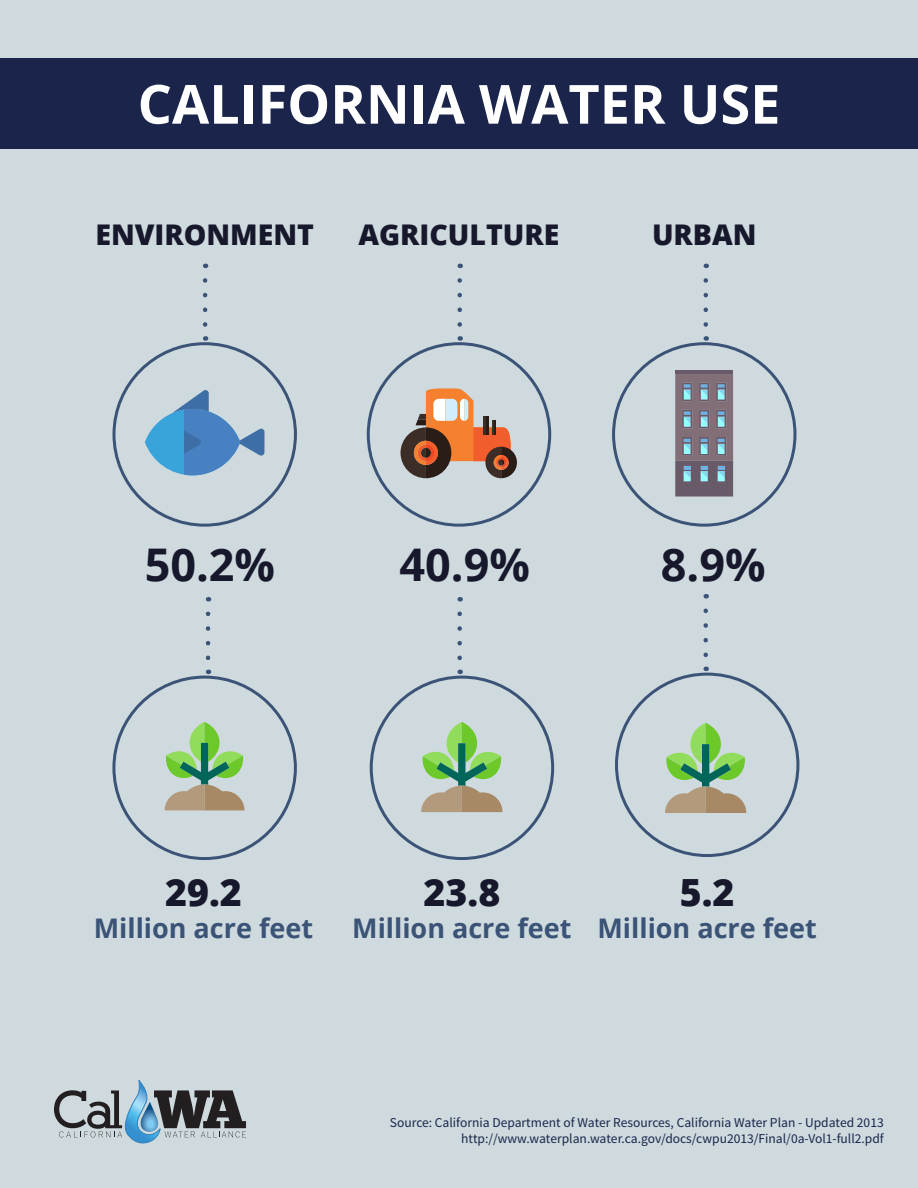
<style>
.page{position:relative;width:918px;height:1188px;background:#cedade}
.page>*{position:absolute;margin:0;border:0;box-sizing:border-box;transform-origin:0 0}
.t1{font:700 54px "Open Sans";color:#fff}
.t2{font:700 45px "Open Sans";color:#17182b}
.t3{font:800 37.5px "Open Sans";color:#17182b}
.t4{font:800 28.5px "Open Sans";color:#17182b}
.t5{font:700 27px "Open Sans";color:#3b5376}
.t6{font:13.5px/16.5px "Source Sans Pro";color:#1b254b;text-align:right}
</style>
<div class="page">
<svg style="left:54px;top:1080px;width:192px;height:63px;background:#8e9ca4"></svg>
<svg style="left:145px;top:390px;width:119px;height:86px;background:#83afd0"></svg>
<svg style="left:203px;top:280px;width:4px;height:61px"></svg>
<svg style="left:401px;top:388px;width:116px;height:90px;background:#b68e78"></svg>
<svg style="left:458px;top:280px;width:4px;height:61px"></svg>
<hr style="left:675px;top:371px;width:58px;height:3px;background:#695a69">
<svg style="left:675px;top:374px;width:58px;height:123px;background:#7b7a87"></svg>
<svg style="left:704px;top:280px;width:4px;height:61px"></svg>
<svg style="left:165px;top:722px;width:79px;height:88px;background:#a0bd92"></svg>
<svg style="left:206px;top:614px;width:4px;height:60px"></svg>
<svg style="left:421px;top:722px;width:82px;height:90px;background:#a1be94"></svg>
<svg style="left:457px;top:614px;width:5px;height:60px"></svg>
<svg style="left:703px;top:611px;width:5px;height:60px"></svg>
<svg style="left:665px;top:723px;width:81px;height:90px;background:#a0bd93"></svg>
<div style="left:0;top:58px;width:918px;height:90px;background:#1b254b"></div>
<h1 class="t1" style="left:138px;top:66px;width:644px">CALIFORNIA WATER USE</h1>
<h3 class="t4" style="left:95px;top:213px;width:220px">ENVIRONMENT</h3>
<h3 class="t4" style="left:358px;top:213px;width:203px">AGRICULTURE</h3>
<h3 class="t4" style="left:652px;top:213px;width:106px">URBAN</h3>
<h2 class="t2" style="left:145px;top:532px;width:132px">50.2%</h2>
<h2 class="t2" style="left:400px;top:532px;width:132px">40.9%</h2>
<h2 class="t2" style="left:661px;top:532px;width:106px">8.9%</h2>
<h3 class="t3" style="left:165px;top:864px;width:78px">29.2</h3>
<h3 class="t5" style="left:94px;top:909px;width:221px">Million acre feet</h3>
<h3 class="t3" style="left:424px;top:864px;width:78px">23.8</h3>
<h3 class="t5" style="left:352px;top:909px;width:221px">Million acre feet</h3>
<h3 class="t3" style="left:680px;top:864px;width:56px">5.2</h3>
<h3 class="t5" style="left:598px;top:909px;width:221px">Million acre feet</h3>
<p class="t6" style="left:390px;top:1114px;width:495px">Source: California Department of Water Resources, California Water Plan - Updated 2013 http://www.waterplan.water.ca.gov/docs/cwpu2013/Final/0a-Vol1-full2.pdf</p>
</div>
